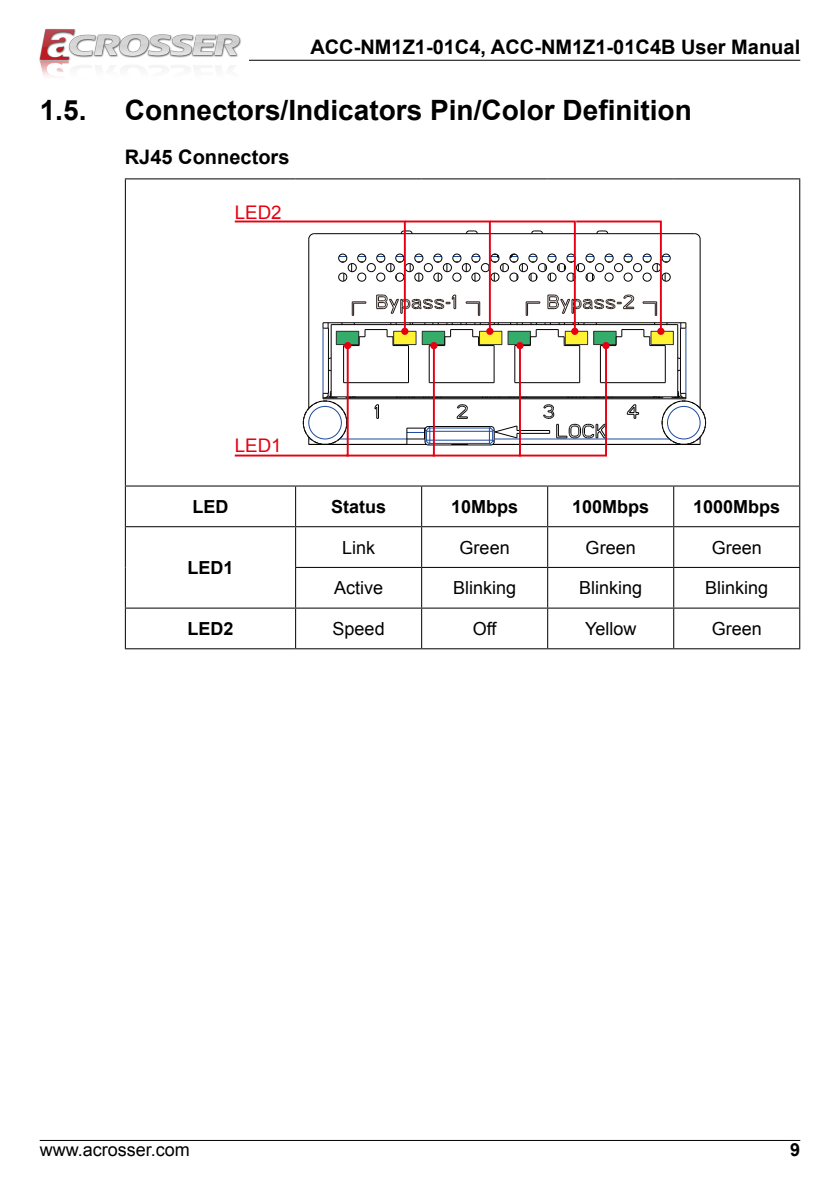
<style>
.page{position:relative;width:840px;height:1191px;background:#fff}
.page>*{position:absolute;margin:0;border:0;box-sizing:border-box;transform-origin:0 0}
.t1{font:700 28px "Arial";color:#000}
.t2{font:700 20px "Arial";color:#000}
.t3{font:18.8px "Arial";color:#e60012}
.t4{font:18px "Arial";color:#000}
.t5{font:700 18px "Arial";color:#000}
</style>
<div class="page">
<hr style="left:221px;top:60px;width:578px;height:1px;background:#000">
<img style="left:39px;top:28px;width:209px;height:49px">
<hr style="left:40px;top:1140px;width:759px;height:1px;background:#000">
<hr style="left:125px;top:178px;width:170px;height:1px;background:#000">
<hr style="left:125px;top:179px;width:1px;height:306px;background:#000">
<hr style="left:295px;top:178px;width:126px;height:1px;background:#000">
<hr style="left:421px;top:178px;width:126px;height:1px;background:#000">
<hr style="left:547px;top:178px;width:126px;height:1px;background:#000">
<hr style="left:673px;top:178px;width:126px;height:1px;background:#000">
<hr style="left:798px;top:179px;width:1px;height:306px;background:#000">
<hr style="left:125px;top:485px;width:170px;height:1px;background:#000">
<hr style="left:125px;top:486px;width:1px;height:40px;background:#000">
<hr style="left:295px;top:485px;width:126px;height:1px;background:#000">
<hr style="left:295px;top:486px;width:1px;height:40px;background:#000">
<hr style="left:421px;top:485px;width:126px;height:1px;background:#000">
<hr style="left:421px;top:486px;width:1px;height:40px;background:#000">
<hr style="left:547px;top:485px;width:126px;height:1px;background:#000">
<hr style="left:547px;top:486px;width:1px;height:40px;background:#000">
<hr style="left:673px;top:485px;width:126px;height:1px;background:#000">
<hr style="left:672px;top:486px;width:1px;height:40px;background:#000">
<hr style="left:798px;top:486px;width:1px;height:40px;background:#000">
<hr style="left:125px;top:526px;width:170px;height:1px;background:#000">
<hr style="left:125px;top:527px;width:1px;height:40px;background:#000">
<hr style="left:295px;top:526px;width:126px;height:1px;background:#000">
<hr style="left:295px;top:527px;width:1px;height:40px;background:#000">
<hr style="left:421px;top:526px;width:126px;height:1px;background:#000">
<hr style="left:421px;top:527px;width:1px;height:40px;background:#000">
<hr style="left:547px;top:526px;width:126px;height:1px;background:#000">
<hr style="left:547px;top:527px;width:1px;height:40px;background:#000">
<hr style="left:673px;top:526px;width:126px;height:1px;background:#000">
<hr style="left:672px;top:527px;width:1px;height:40px;background:#000">
<hr style="left:798px;top:527px;width:1px;height:40px;background:#000">
<hr style="left:125px;top:567px;width:1px;height:40px;background:#000">
<hr style="left:295px;top:567px;width:126px;height:1px;background:#000">
<hr style="left:295px;top:568px;width:1px;height:39px;background:#000">
<hr style="left:421px;top:567px;width:126px;height:1px;background:#000">
<hr style="left:421px;top:568px;width:1px;height:39px;background:#000">
<hr style="left:547px;top:567px;width:126px;height:1px;background:#000">
<hr style="left:547px;top:568px;width:1px;height:39px;background:#000">
<hr style="left:673px;top:567px;width:126px;height:1px;background:#000">
<hr style="left:672px;top:568px;width:1px;height:39px;background:#000">
<hr style="left:798px;top:568px;width:1px;height:39px;background:#000">
<hr style="left:125px;top:607px;width:170px;height:1px;background:#000">
<hr style="left:125px;top:608px;width:1px;height:40px;background:#000">
<hr style="left:295px;top:607px;width:126px;height:1px;background:#000">
<hr style="left:295px;top:608px;width:1px;height:40px;background:#000">
<hr style="left:421px;top:607px;width:126px;height:1px;background:#000">
<hr style="left:421px;top:608px;width:1px;height:40px;background:#000">
<hr style="left:547px;top:607px;width:126px;height:1px;background:#000">
<hr style="left:547px;top:608px;width:1px;height:40px;background:#000">
<hr style="left:673px;top:607px;width:126px;height:1px;background:#000">
<hr style="left:672px;top:608px;width:1px;height:40px;background:#000">
<hr style="left:798px;top:608px;width:1px;height:40px;background:#000">
<hr style="left:125px;top:648px;width:170px;height:1px;background:#000">
<hr style="left:295px;top:648px;width:126px;height:1px;background:#000">
<hr style="left:421px;top:648px;width:126px;height:1px;background:#000">
<hr style="left:547px;top:648px;width:126px;height:1px;background:#000">
<hr style="left:673px;top:648px;width:126px;height:1px;background:#000">
<svg style="left:234px;top:220px;width:472px;height:237px"></svg>
<div style="left:602px;top:342px;width:7px;height:7px;background:#e60012;border-radius:50%"></div>
<p class="t2" style="left:310px;top:34px;width:491px">ACC-NM1Z1-01C4, ACC-NM1Z1-01C4B User Manual</p>
<h1 class="t1" style="left:40px;top:92px;width:48px">1.5.</h1>
<h1 class="t1" style="left:125px;top:92px;width:568px">Connectors/Indicators Pin/Color Definition</h1>
<p class="t2" style="left:125px;top:144px;width:166px">RJ45 Connectors</p>
<p class="t3" style="left:234px;top:200px;width:48px">LED2</p>
<p class="t3" style="left:234px;top:433px;width:48px">LED1</p>
<p class="t5" style="left:192px;top:494px;width:37px">LED</p>
<p class="t5" style="left:331px;top:494px;width:57px">Status</p>
<p class="t5" style="left:451px;top:494px;width:69px">10Mbps</p>
<p class="t5" style="left:572px;top:494px;width:79px">100Mbps</p>
<p class="t5" style="left:692px;top:494px;width:89px">1000Mbps</p>
<p class="t5" style="left:187px;top:555px;width:48px">LED1</p>
<p class="t4" style="left:342px;top:535px;width:35px">Link</p>
<p class="t4" style="left:459px;top:535px;width:52px">Green</p>
<p class="t4" style="left:585px;top:535px;width:52px">Green</p>
<p class="t4" style="left:711px;top:535px;width:52px">Green</p>
<p class="t4" style="left:334px;top:576px;width:51px">Active</p>
<p class="t4" style="left:453px;top:576px;width:65px">Blinking</p>
<p class="t4" style="left:579px;top:576px;width:65px">Blinking</p>
<p class="t4" style="left:704px;top:576px;width:65px">Blinking</p>
<p class="t5" style="left:187px;top:616px;width:48px">LED2</p>
<p class="t4" style="left:332px;top:617px;width:54px">Speed</p>
<p class="t4" style="left:472px;top:617px;width:25px">Off</p>
<p class="t4" style="left:584px;top:617px;width:53px">Yellow</p>
<p class="t4" style="left:711px;top:617px;width:52px">Green</p>
<p class="t4" style="left:40px;top:1138px;width:152px">www.acrosser.com</p>
<p class="t5" style="left:789px;top:1137px;width:12px">9</p>
</div>
